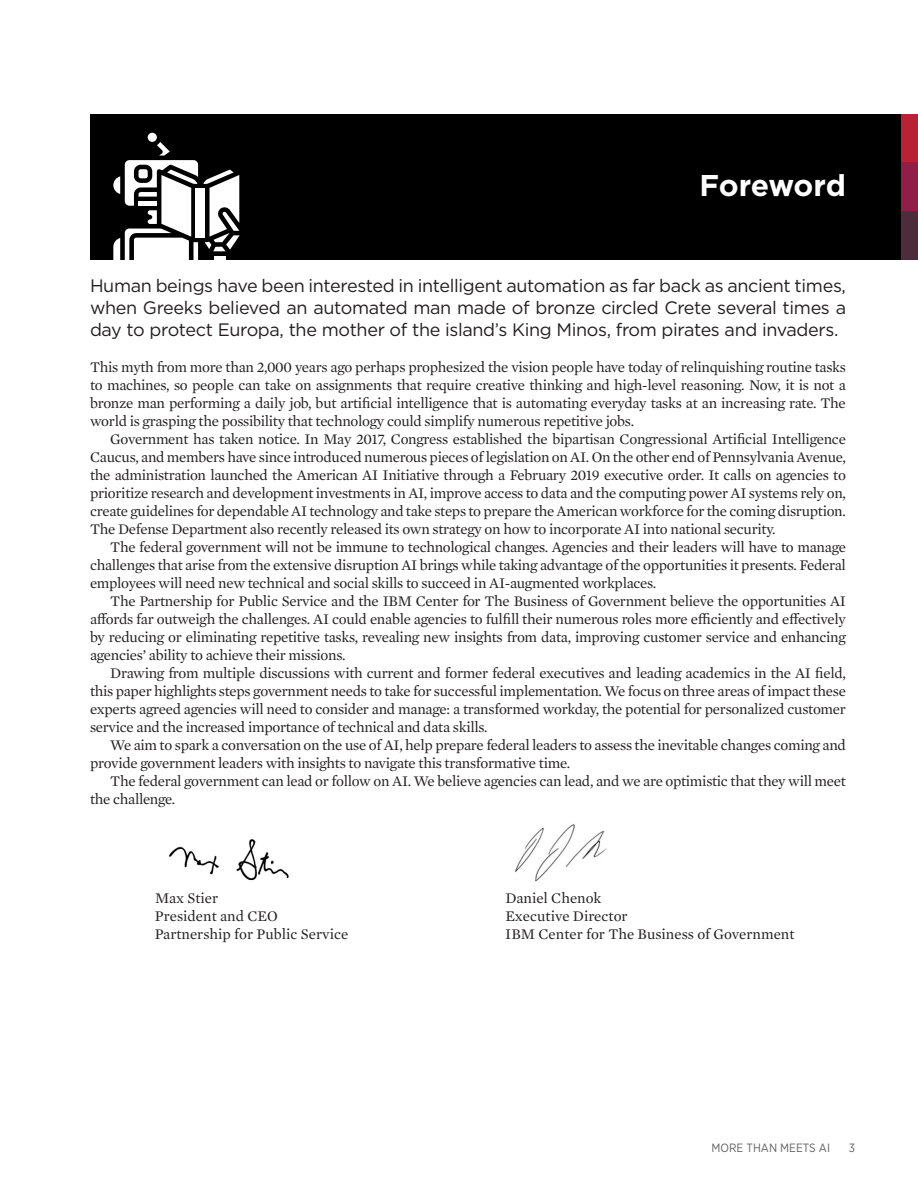
<style>
.page{position:relative;width:918px;height:1188px;background:#fff}
.page>*{position:absolute;margin:0;border:0;box-sizing:border-box;transform-origin:0 0}
.Black_Box_Hed{font:700 30px "Gotham";letter-spacing:-.015em;color:#fff}
.Body_Copy_no_indent{font:18px/21.6px "Gotham";letter-spacing:-.02em;color:#231f20;text-align:justify}
.Body_Copy{font:15px/18px "Mercury Text G1";letter-spacing:-.02em;color:#231f20;text-align:justify}
.Body_Copy_no_indent-2{font:15px/18px "Mercury Text G1";letter-spacing:-.02em;color:#231f20;text-align:justify}
.Body_Copy-2{font:15px "Mercury Text G1";color:#231f20}
.t1{font:12px "Gotham Narrow";color:#636366}
</style>
<div class="page">
<div style="left:90px;top:114px;width:811px;height:146px;background:#000"></div>
<div style="left:901px;top:114px;width:17px;height:49px;background:#b92234"></div>
<div style="left:901px;top:163px;width:17px;height:48px;background:#901e46"></div>
<div style="left:901px;top:211px;width:17px;height:49px;background:#4d2c3c"></div>
<img style="left:169px;top:839px;width:120px;height:41px">
<img style="left:515px;top:824px;width:92px;height:58px">
<div style="left:148px;top:133px;width:9px;height:9px;background:#fff;border-radius:50%"></div>
<svg style="left:113px;top:142px;width:127px;height:118px"></svg>
<p class="Black_Box_Hed" style="left:700px;top:166px;width:148px">Foreword</p>
<p class="Body_Copy_no_indent" style="left:90px;top:275px;width:758px">Human beings have been interested in intelligent automation as far back as ancient times, when Greeks believed an automated man made of bronze circled Crete several times a day to protect Europa, the mother of the island’s King Minos, from pirates and invaders.</p>
<p class="Body_Copy_no_indent-2" style="left:90px;top:357px;width:758px">This myth from more than 2,000 years ago perhaps prophesized the vision people have today of relinquishing routine tasks to machines, so people can take on assignments that require creative thinking and high-level reasoning. Now, it is not a bronze man performing a daily job, but artificial intelligence that is automating everyday tasks at an increasing rate. The world is grasping the possibility that technology could simplify numerous repetitive jobs.</p>
<p class="Body_Copy" style="left:90px;top:429px;width:758px;text-indent:20px">Government has taken notice. In May 2017, Congress established the bipartisan Congressional Artificial Intelligence Caucus, and members have since introduced numerous pieces of legislation on AI. On the other end of Pennsylvania Avenue, the administration launched the American AI Initiative through a February 2019 executive order. It calls on agencies to prioritize research and development investments in AI, improve access to data and the computing power AI systems rely on, create guidelines for dependable AI technology and take steps to prepare the American workforce for the coming disruption.<br>The Defense Department also recently released its own strategy on how to incorporate AI into national security.</p>
<p class="Body_Copy" style="left:90px;top:537px;width:758px;text-indent:20px">The federal government will not be immune to technological changes. Agencies and their leaders will have to manage challenges that arise from the extensive disruption AI brings while taking advantage of the opportunities it presents. Federal employees will need new technical and social skills to succeed in AI-augmented workplaces.</p>
<p class="Body_Copy" style="left:90px;top:591px;width:758px;text-indent:20px">The Partnership for Public Service and the IBM Center for The Business of Government believe the opportunities AI affords far outweigh the challenges. AI could enable agencies to fulfill their numerous roles more efficiently and effectively by reducing or eliminating repetitive tasks, revealing new insights from data, improving customer service and enhancing agencies’ ability to achieve their missions.</p>
<p class="Body_Copy" style="left:90px;top:663px;width:758px;text-indent:20px">Drawing from multiple discussions with current and former federal executives and leading academics in the AI field, this paper highlights steps government needs to take for successful implementation. We focus on three areas of impact these experts agreed agencies will need to consider and manage: a transformed workday, the potential for personalized customer service and the increased importance of technical and data skills.</p>
<p class="Body_Copy" style="left:90px;top:735px;width:757px;text-indent:20px">We aim to spark a conversation on the use of AI, help prepare federal leaders to assess the inevitable changes coming and provide government leaders with insights to navigate this transformative time.</p>
<p class="Body_Copy" style="left:90px;top:771px;width:757px;text-indent:20px">The federal government can lead or follow on AI. We believe agencies can lead, and we are optimistic that they will meet the challenge.</p>
<p class="Body_Copy-2" style="left:155px;top:887px;width:65px">Max Stier</p>
<p class="Body_Copy-2" style="left:155px;top:905px;width:125px">President and CEO</p>
<p class="Body_Copy-2" style="left:155px;top:923px;width:195px">Partnership for Public Service</p>
<p class="Body_Copy-2" style="left:505px;top:887px;width:98px">Daniel Chenok</p>
<p class="Body_Copy-2" style="left:505px;top:905px;width:124px">Executive Director</p>
<p class="Body_Copy-2" style="left:505px;top:923px;width:291px">IBM Center for The Business of Government</p>
<p class="t1" style="left:712px;top:1140px;width:120px">MORE THAN MEETS AI</p>
<p class="t1" style="left:849px;top:1140px;width:8px">3</p>
</div>
